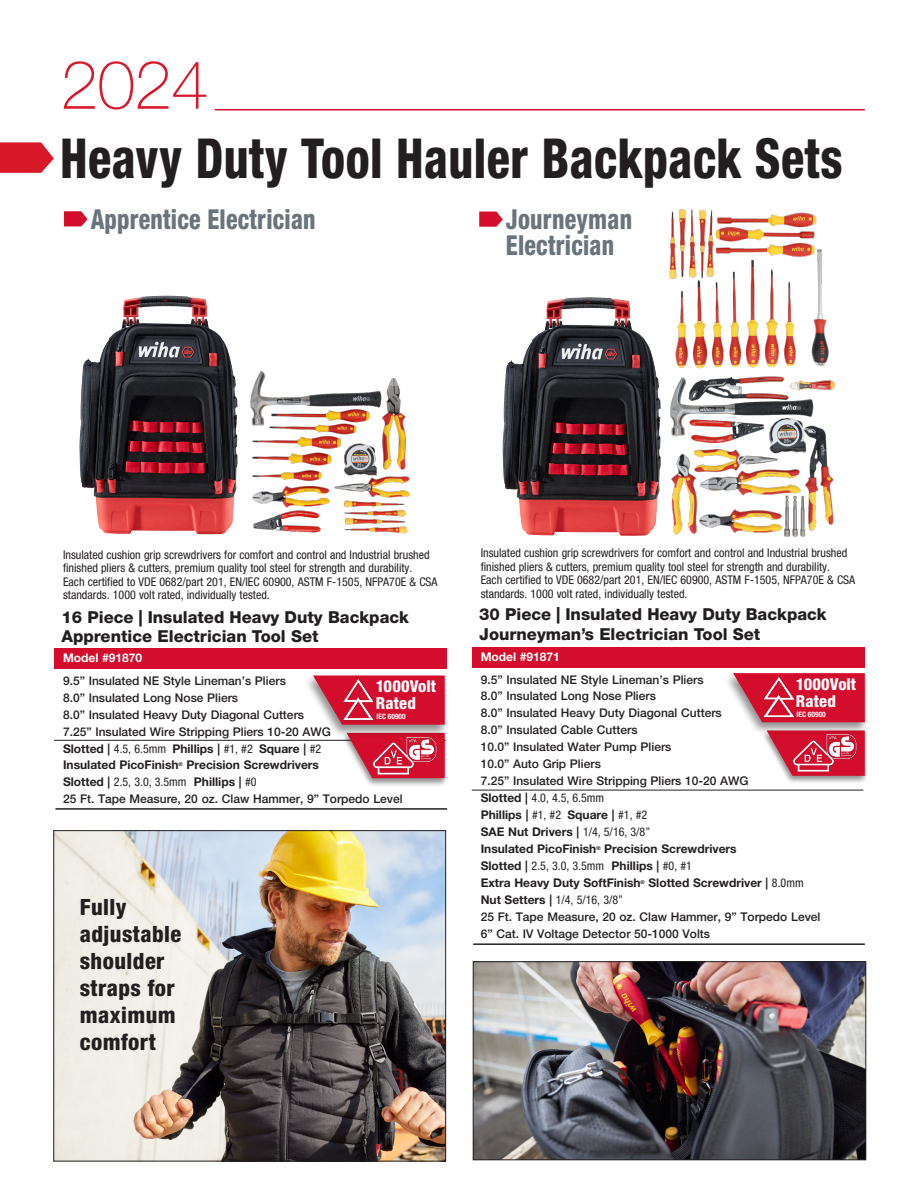
<style>
.page{position:relative;width:918px;height:1188px;background:#fff}
.page>*{position:absolute;margin:0;border:0;box-sizing:border-box;transform-origin:0 0}
.t1{font:100 67.5px "Helvetica Neue LT Std";color:#d81729}
.t2{font:800 condensed 55.2px "Helvetica Neue LT Std";letter-spacing:.01em;color:#231f20;scale:.87 1}
.t3{font:800 condensed 27.45px/25.3px "Helvetica Neue LT Std";letter-spacing:.01em;color:#6a747b;scale:.87 1}
.t4{font:800 condensed 22.5px/27px "Helvetica Neue LT Std";letter-spacing:.02em;color:#231f20}
.t5{font:800 16.5px/19.8px "Helvetica Neue LT Std";color:#231f20}
.t6{font:800 condensed 16.5px/17.2px "Helvetica Neue LT Std";letter-spacing:.005em;color:#fff}
.t7{font:500 12px/17px "Helvetica Neue LT Std";color:#231f20}
.t8{font:condensed 12px/13.5px "Helvetica Neue LT Std";color:#231f20}
.t9{font:700 12px/17px "Helvetica Neue LT Std";color:#231f20}
.t10{font:700 12px "Helvetica Neue LT Std";color:#fff}
.t11{font:700 condensed 7.5px "Helvetica Neue LT Std";color:#fff}
.t12{font:700 5.25px "Helvetica Neue LT Std";color:#231f20}
.s1{font-weight:700}
.s2{font-weight:400;font-stretch:condensed}
</style>
<div class="page">
<svg style="left:0;top:142px;width:54px;height:31px"></svg>
<div style="left:472px;top:647px;width:393px;height:20px;background:#d30d2b"></div>
<hr style="left:472px;top:790px;width:391px;height:1px;background:#231f20">
<hr style="left:473px;top:943px;width:392px;height:2px;background:#231f20">
<div style="left:55px;top:648px;width:392px;height:21px;background:#d30d2b"></div>
<hr style="left:54px;top:740px;width:392px;height:1px;background:#231f20">
<hr style="left:55px;top:808px;width:392px;height:2px;background:#231f20">
<img style="left:56px;top:832px;width:388px;height:327px">
<div style="left:54px;top:830px;width:392px;height:331px;border:1px solid #231f20"></div>
<img style="left:475px;top:964px;width:389px;height:194px">
<div style="left:473px;top:962px;width:393px;height:198px;border:1px solid #231f20"></div>
<hr style="left:215px;top:109px;width:650px;height:1px;background:#d30d2b">
<img style="left:250px;top:371px;width:160px;height:163px">
<img style="left:669px;top:209px;width:160px;height:160px">
<img style="left:670px;top:376px;width:164px;height:161px">
<svg style="left:64px;top:211px;width:24px;height:15px"></svg>
<svg style="left:479px;top:212px;width:24px;height:15px"></svg>
<img style="left:503px;top:297px;width:158px;height:239px">
<img style="left:79px;top:296px;width:159px;height:238px">
<div style="left:340px;top:731px;width:108px;height:56px;background:#231f20;opacity:.5"></div>
<svg style="left:347px;top:738px;width:98px;height:40px"></svg>
<img style="left:372px;top:742px;width:44px;height:33px">
<img style="left:405px;top:738px;width:32px;height:24px">
<div style="left:304px;top:673px;width:146px;height:65px;background:#231f20;opacity:.5"></div>
<svg style="left:313px;top:676px;width:132px;height:49px"></svg>
<img style="left:340px;top:678px;width:34px;height:49px">
<div style="left:760px;top:729px;width:108px;height:56px;background:#231f20;opacity:.5"></div>
<svg style="left:767px;top:736px;width:98px;height:40px"></svg>
<img style="left:792px;top:739px;width:44px;height:34px">
<img style="left:825px;top:736px;width:32px;height:24px">
<div style="left:724px;top:671px;width:146px;height:65px;background:#231f20;opacity:.5"></div>
<svg style="left:733px;top:673px;width:132px;height:49px"></svg>
<img style="left:760px;top:676px;width:35px;height:49px">
<img style="left:781px;top:376px;width:54px;height:20px">
<h1 class="t1" style="left:61px;top:46px;width:150px">2024</h1>
<h2 class="t2" style="left:60px;top:124px;width:901px">Heavy Duty Tool Hauler Backpack Sets</h2>
<h3 class="t3" style="left:91px;top:206px;width:260px">Apprentice Electrician</h3>
<h3 class="t3" style="left:506px;top:206px;width:147px">Journeyman<br>Electrician</h3>
<p class="t8" style="left:63px;top:548px;width:376px">Insulated cushion grip screwdrivers for comfort and control and Industrial brushed finished pliers &amp; cutters, premium quality tool steel for strength and durability.<br>Each certified to VDE 0682/part 201, EN/IEC 60900, ASTM F-1505, NFPA70E &amp; CSA standards. 1000 volt rated, individually tested.</p>
<h3 class="t5" style="left:62px;top:607px;width:349px">16 Piece | Insulated Heavy Duty Backpack<br>Apprentice Electrician Tool Set</h3>
<p class="t10" style="left:63px;top:650px;width:81px">Model #91870</p>
<p class="t7" style="left:63px;top:672px;width:269px">9.5” Insulated NE Style Lineman’s Pliers<br>8.0” Insulated Long Nose Pliers<br>8.0” Insulated Heavy Duty Diagonal Cutters 7.25” Insulated Wire Stripping Pliers 10-20 AWG <span class="s1">Slotted |</span> <span class="s2">4.5, 6.5mm</span> <span class="s1">Phillips |</span> <span class="s2">#1, #2</span> <span class="s1">Square |</span> <span class="s2">#2<br></span><span class="s1">Insulated PicoFinish</span></p>
<h3 class="t6" style="left:376px;top:677px;width:62px">1000Volt<br>Rated</h3>
<p class="t11" style="left:377px;top:712px;width:31px">IEC 60900</p>
<p class="t7" style="left:63px;top:757px;width:341px;text-indent:123px"><span class="s1">Precision Screwdrivers<br>Slotted |</span> <span class="s2">2.5, 3.0, 3.5mm</span> <span class="s1">Phillips |</span> <span class="s2">#0<br></span>25 Ft. Tape Measure, 20 oz. Claw Hammer, 9” Torpedo Level</p>
<p class="t12" style="left:179px;top:761px;width:6px">®</p>
<h3 class="t4" style="left:80px;top:893px;width:103px">Fully adjustable shoulder straps for maximum comfort</h3>
<p class="t8" style="left:481px;top:546px;width:376px">Insulated cushion grip screwdrivers for comfort and control and Industrial brushed finished pliers &amp; cutters, premium quality tool steel for strength and durability.<br>Each certified to VDE 0682/part 201, EN/IEC 60900, ASTM F-1505, NFPA70E &amp; CSA standards. 1000 volt rated, individually tested.</p>
<h3 class="t5" style="left:479px;top:604px;width:349px">30 Piece | Insulated Heavy Duty Backpack<br>Journeyman’s Electrician Tool Set</h3>
<p class="t10" style="left:481px;top:649px;width:81px">Model #91871</p>
<p class="t7" style="left:481px;top:671px;width:269px">9.5” Insulated NE Style Lineman’s Pliers<br>8.0” Insulated Long Nose Pliers<br>8.0” Insulated Heavy Duty Diagonal Cutters<br>8.0” Insulated Cable Cutters<br>10.0” Insulated Water Pump Pliers<br>10.0” Auto Grip Pliers<br>7.25” Insulated Wire Stripping Pliers 10-20 AWG<br><span class="s1">Slotted |</span> <span class="s2">4.0, 4.5, 6.5mm<br></span><span class="s1">Phillips |</span> <span class="s2">#1, #2</span> <span class="s1">Square |</span> <span class="s2">#1, #2<br></span><span class="s1">SAE Nut Drivers |</span> <span class="s2">1/4, 5/16, 3/8”<br></span><span class="s1">Insulated PicoFinish</span></p>
<h3 class="t6" style="left:796px;top:675px;width:62px">1000Volt<br>Rated</h3>
<p class="t11" style="left:797px;top:710px;width:31px">IEC 60900</p>
<p class="t9" style="left:481px;top:840px;width:258px;text-indent:123px">Precision Screwdrivers<br>Slotted | <span class="s2">2.5, 3.0, 3.5mm</span> Phillips | <span class="s2">#0, #1<br></span>Extra Heavy Duty SoftFinish</p>
<p class="t12" style="left:596px;top:845px;width:6px">®</p>
<p class="t12" style="left:641px;top:879px;width:6px">®</p>
<p class="t9" style="left:649px;top:874px;width:157px">Slotted Screwdriver | <span class="s2">8.0mm</span></p>
<p class="t7" style="left:481px;top:891px;width:341px"><span class="s1">Nut Setters |</span> <span class="s2">1/4, 5/16, 3/8”<br></span>25 Ft. Tape Measure, 20 oz. Claw Hammer, 9” Torpedo Level<br>6” Cat. IV Voltage Detector 50-1000 Volts</p>
</div>
